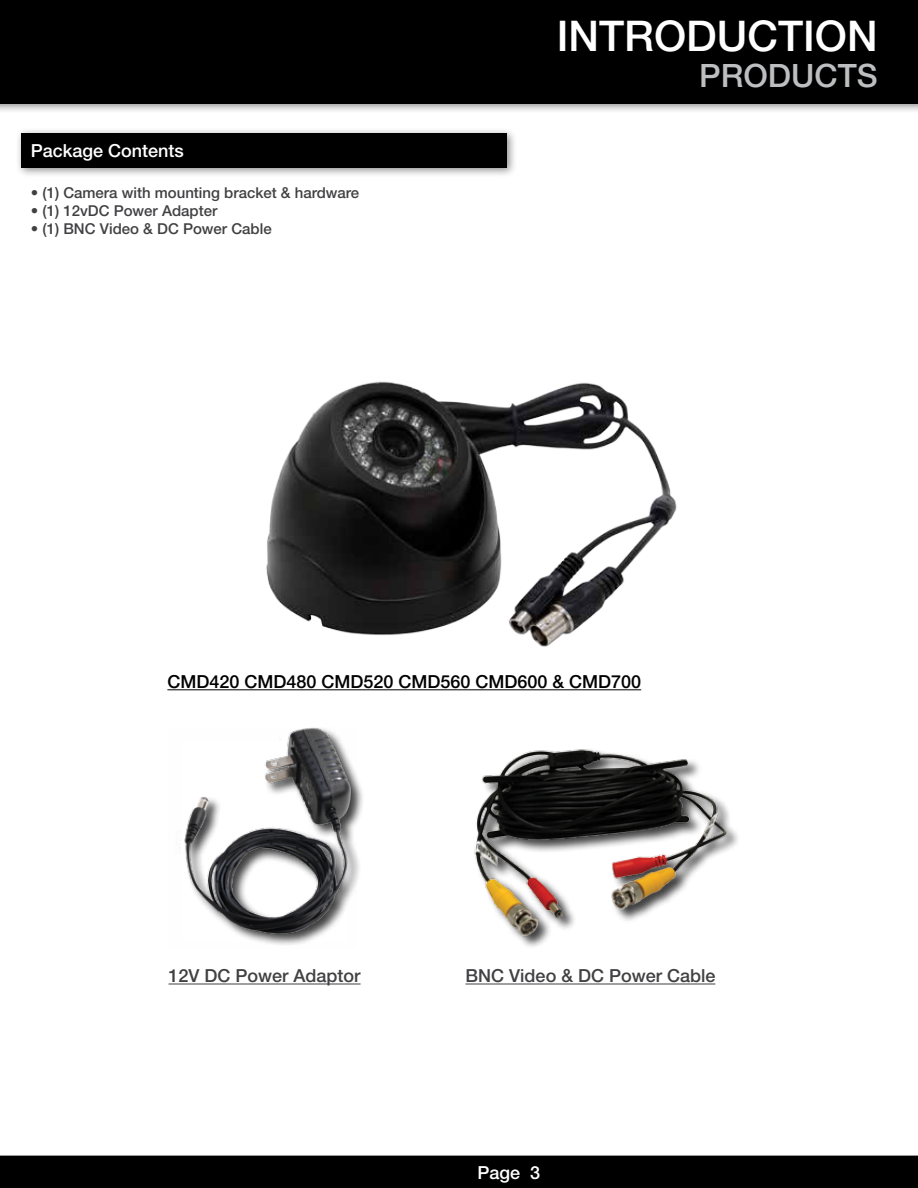
<style>
.page{position:relative;width:918px;height:1188px;background:#fff}
.page>*{position:absolute;margin:0;border:0;box-sizing:border-box;transform-origin:0 0}
.t1{font:500 42.3px "Helvetica Neue LT Std";color:#fff}
.t2{font:500 32.25px "Helvetica Neue LT Std";color:#bcbec0}
.t3{font:500 18px "Helvetica Neue LT Std";color:#414042}
.t4{font:500 18px "Helvetica Neue LT Std";color:#000}
.t5{font:500 18px "Helvetica Neue LT Std";color:#fff}
.t6{font:500 15px "Helvetica Neue LT Std";color:#414042}
</style>
<div class="page">
<div style="left:0;top:0;width:918px;height:113px;background:#000;opacity:.45"></div>
<div style="left:0;top:0;width:918px;height:103px;background:#000"></div>
<div style="left:0;top:1156px;width:918px;height:32px;background:#000"></div>
<img style="left:474px;top:749px;width:264px;height:197px">
<hr style="left:465px;top:984px;width:250px;height:1px;background:#414042">
<img style="left:179px;top:727px;width:184px;height:218px">
<hr style="left:169px;top:984px;width:192px;height:1px;background:#414042">
<img style="left:266px;top:381px;width:411px;height:266px">
<hr style="left:167px;top:689px;width:474px;height:1px;background:#000">
<div style="left:15px;top:127px;width:502px;height:51px;background:#000;opacity:.45"></div>
<div style="left:21px;top:133px;width:486px;height:34px;background:#000"></div>
<p class="t5" style="left:31px;top:140px;width:155px">Package Contents</p>
<p class="t6" style="left:31px;top:184px;width:330px">• (1) Camera with mounting bracket &amp; hardware</p>
<p class="t6" style="left:31px;top:202px;width:188px">• (1) 12vDC Power Adapter</p>
<p class="t6" style="left:31px;top:220px;width:242px">• (1) BNC Video &amp; DC Power Cable</p>
<h1 class="t1" style="left:557px;top:11px;width:323px">INTRODUCTION</h1>
<h2 class="t2" style="left:699px;top:56px;width:180px">PRODUCTS</h2>
<p class="t4" style="left:167px;top:671px;width:475px">CMD420 CMD480 CMD520 CMD560 CMD600 &amp; CMD700</p>
<p class="t3" style="left:169px;top:965px;width:194px">12V DC Power Adaptor</p>
<p class="t3" style="left:465px;top:965px;width:251px">BNC Video &amp; DC Power Cable</p>
<p class="t5" style="left:477px;top:1162px;width:64px">Page 3</p>
</div>
